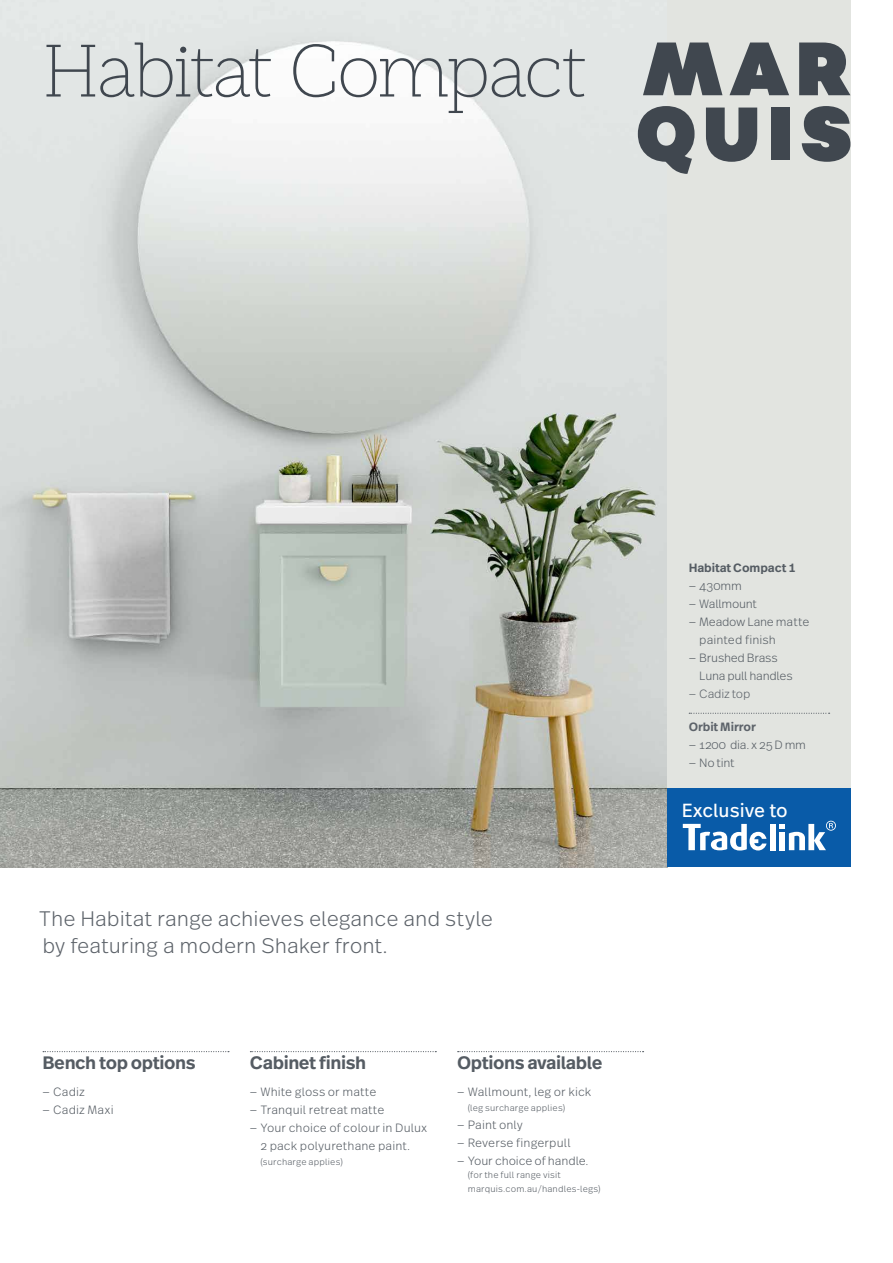
<style>
.page{position:relative;width:893px;height:1263px;background:#fff}
.page>*{position:absolute;margin:0;border:0;box-sizing:border-box;transform-origin:0 0}
.t1{font:200 75px "Weekly Pro";letter-spacing:-.035em;color:#40474f}
.t2{font:300 21px/27px "Real Text Pro";letter-spacing:-.005em;color:#5d636a}
.t3{font:19.05px "Real Text Pro";color:#fff}
.t4{font:600 18px "Real Text Pro";letter-spacing:-.025em;color:#555c63}
.t5{font:300 12px/18px "Real Text Pro";letter-spacing:.005em;color:#555c63}
.t6{font:300 12px/18px "Real Text Pro";letter-spacing:-.02em;color:#555c63}
.t7{font:600 12px "Real Text Pro";letter-spacing:-.005em;color:#555c63}
.t8{font:600 12px "Real Text Pro";letter-spacing:-.01em;color:#5d636a}
.t9{font:300 12px "Real Text Pro";letter-spacing:-.025em;color:#555c63}
.t10{font:300 12px "Real Text Pro";letter-spacing:-.02em;color:#5d636a}
.t11{font:300 9px/13.5px "Real Text Pro";letter-spacing:.02em;color:#555c63}
</style>
<div class="page">
<img style="left:0;top:0;width:667px;height:867px">
<div style="left:667px;top:0;width:183px;height:788px;background:#e2e4e0"></div>
<svg style="left:643px;top:43px;width:79px;height:52px"></svg>
<svg style="left:729px;top:43px;width:60px;height:52px"></svg>
<svg style="left:799px;top:43px;width:51px;height:52px"></svg>
<svg style="left:706px;top:108px;width:51px;height:54px"></svg>
<div style="left:771px;top:108px;width:18px;height:52px;background:#40474f"></div>
<svg style="left:802px;top:106px;width:48px;height:56px"></svg>
<svg style="left:638px;top:106px;width:57px;height:68px;background:#7b8085"></svg>
<svg style="left:689px;top:713px;width:141px;height:1px"></svg>
<div style="left:667px;top:788px;width:183px;height:79px;background:#095ba8"></div>
<div style="left:770px;top:824px;width:6px;height:26px;background:#fff"></div>
<svg style="left:683px;top:824px;width:83px;height:26px"></svg>
<svg style="left:779px;top:821px;width:57px;height:29px"></svg>
<svg style="left:43px;top:1051px;width:186px;height:1px"></svg>
<svg style="left:250px;top:1051px;width:186px;height:1px"></svg>
<svg style="left:458px;top:1051px;width:186px;height:1px"></svg>
<h1 class="t1" style="left:43px;top:30px;width:545px">Habitat Compact</h1>
<h2 class="t2" style="left:39px;top:904px;width:456px">The Habitat range achieves elegance and style by featuring a modern Shaker front.</h2>
<h3 class="t4" style="left:43px;top:1050px;width:155px">Bench top options</h3>
<p class="t5" style="left:43px;top:1082px;width:44px">— Cadiz</p>
<p class="t5" style="left:43px;top:1100px;width:73px">— Cadiz Maxi</p>
<h3 class="t4" style="left:250px;top:1050px;width:118px">Cabinet finish</h3>
<p class="t5" style="left:250px;top:1082px;width:128px">— White gloss or matte</p>
<p class="t5" style="left:250px;top:1100px;width:136px">— Tranquil retreat matte</p>
<p class="t5" style="left:250px;top:1118px;width:179px;text-align:center">— Your choice of colour in Dulux<br>2 pack polyurethane paint.</p>
<p class="t11" style="left:260px;top:1154px;width:84px">(surcharge applies)</p>
<h3 class="t4" style="left:457px;top:1050px;width:147px">Options available</h3>
<p class="t5" style="left:457px;top:1082px;width:136px">— Wallmount, leg or kick</p>
<p class="t11" style="left:468px;top:1100px;width:99px">(leg surcharge applies)</p>
<p class="t5" style="left:457px;top:1115px;width:67px">— Paint only</p>
<p class="t5" style="left:457px;top:1133px;width:115px">— Reverse fingerpull</p>
<p class="t5" style="left:457px;top:1151px;width:133px">— Your choice of handle.</p>
<p class="t11" style="left:468px;top:1168px;width:134px">(for the full range visit marquis.com.au/handles-legs)</p>
<p class="t7" style="left:689px;top:559px;width:108px">Habitat Compact 1</p>
<p class="t5" style="left:689px;top:576px;width:55px">— 430mm</p>
<p class="t9" style="left:689px;top:595px;width:70px">— Wallmount</p>
<p class="t5" style="left:699px;top:612px;width:112px;text-indent:-11px">— Meadow Lane matte painted finish</p>
<p class="t6" style="left:699px;top:648px;width:95px;text-indent:-11px">— Brushed Brass<br>Luna pull handles</p>
<p class="t10" style="left:689px;top:685px;width:63px">— Cadiz top</p>
<p class="t8" style="left:689px;top:718px;width:69px">Orbit Mirror</p>
<p class="t5" style="left:689px;top:735px;width:119px">— 1200 dia. x 25 D mm</p>
<p class="t5" style="left:689px;top:753px;width:47px">— No tint</p>
<h3 class="t3" style="left:682px;top:797px;width:108px">Exclusive to</h3>
</div>
